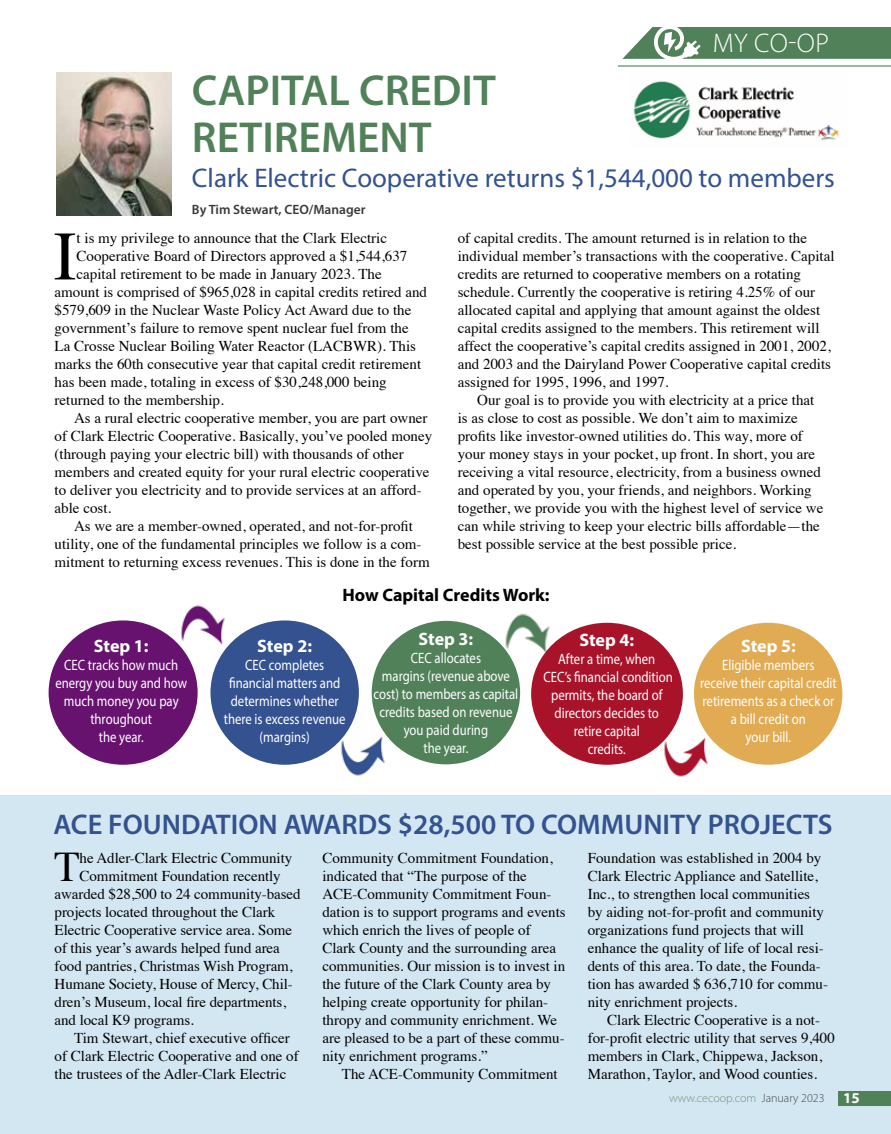
<style>
.page{position:relative;width:891px;height:1134px;background:#fff}
.page>*{position:absolute;margin:0;border:0;box-sizing:border-box;transform-origin:0 0}
.t1{font:69.45px "Times";color:#000}
.t2{font:600 43.5px/46.5px "Myriad Pro";color:#518159}
.t3{font:42.15px "Times";color:#000}
.t4{font:600 28.5px "Myriad Pro";color:#33528f}
.t5{font:27px "Myriad Pro";color:#33528f}
.t6{font:300 27px "Myriad Pro";color:#fff}
.t7{font:700 18px "Myriad Pro";letter-spacing:-.005em;color:#fff}
.t8{font:700 18px "Myriad Pro";color:#000}
.t9{font:15px/18px "Times";color:#000}
.t10{font:15px/18px "Myriad Pro";color:#fff;text-align:center;scale:.85 1}
.t11{font:700 15px "Myriad Pro";color:#fff}
.t12{font:600 13.5px "Myriad Pro";color:#393939}
.t13{font:300 12px "Myriad Pro";color:#729473}
.s1{color:#484848}
</style>
<div class="page">
<div style="left:0;top:796px;width:891px;height:338px;background:#d3e7f3"></div>
<img style="left:634px;top:81px;width:205px;height:60px">
<img style="left:56px;top:72px;width:116px;height:144px">
<div style="left:838px;top:1091px;width:53px;height:14px;background:#518159"></div>
<hr style="left:618px;top:65px;width:273px;height:2px;background:#518159">
<svg style="left:622px;top:27px;width:269px;height:32px;background:#68916e"></svg>
<div style="left:49px;top:620px;width:149px;height:145px;background:#67126f;border-radius:50%"></div>
<div style="left:210px;top:620px;width:149px;height:145px;background:#33528f;border-radius:50%"></div>
<div style="left:372px;top:621px;width:148px;height:143px;background:#518159;border-radius:50%"></div>
<div style="left:531px;top:623px;width:152px;height:142px;background:#a9132a;border-radius:50%"></div>
<div style="left:694px;top:623px;width:148px;height:142px;background:#e1ab53;border-radius:50%"></div>
<img style="left:163px;top:605px;width:81px;height:64px">
<img style="left:323px;top:730px;width:81px;height:46px">
<img style="left:487px;top:613px;width:82px;height:45px">
<img style="left:645px;top:729px;width:81px;height:48px">
<h2 class="t2" style="left:192px;top:66px;width:305px">CAPITAL CREDIT<br>RETIREMENT</h2>
<h3 class="t6" style="left:713px;top:27px;width:118px">MY CO-OP</h3>
<h3 class="t5" style="left:192px;top:161px;width:644px">Clark Electric Cooperative returns $1,544,000 to members</h3>
<p class="t12" style="left:192px;top:201px;width:175px">By Tim Stewart, CEO/Manager</p>
<h1 class="t1" style="left:54px;top:191px;width:25px">I</h1>
<p class="t9" style="left:77px;top:228px;width:312px">t is my privilege to announce that the Clark Electric</p>
<p class="t9" style="left:77px;top:246px;width:332px">Cooperative Board of Directors approved a $1,544,637</p>
<p class="t9" style="left:77px;top:264px;width:307px">capital retirement to be made in January 2023. The</p>
<p class="t9" style="left:55px;top:282px;width:374px">amount is comprised of $965,028 in capital credits retired and</p>
<p class="t9" style="left:55px;top:300px;width:358px">$579,609 in the Nuclear Waste Policy Act Award due to the</p>
<p class="t9" style="left:55px;top:318px;width:356px">government’s failure to remove spent nuclear fuel from the</p>
<p class="t9" style="left:55px;top:336px;width:363px">La Crosse Nuclear Boiling Water Reactor (LACBWR). This</p>
<p class="t9" style="left:55px;top:354px;width:368px">marks the 60th consecutive year that capital credit retirement</p>
<p class="t9" style="left:55px;top:372px;width:334px">has been made, totaling in excess of $30,248,000 being</p>
<p class="t9" style="left:55px;top:390px;width:171px">returned to the membership.</p>
<p class="t9" style="left:74px;top:408px;width:355px">As a rural electric cooperative member, you are part owner</p>
<p class="t9" style="left:55px;top:426px;width:379px">of Clark Electric Cooperative. Basically, you’ve pooled money</p>
<p class="t9" style="left:55px;top:444px;width:351px">(through paying your electric bill) with thousands of other</p>
<p class="t9" style="left:55px;top:462px;width:376px">members and created equity for your rural electric cooperative</p>
<p class="t9" style="left:55px;top:480px;width:369px">to deliver you electricity and to provide services at an afford-</p>
<p class="t9" style="left:55px;top:498px;width:58px">able cost.</p>
<p class="t9" style="left:74px;top:516px;width:340px">As we are a member-owned, operated, and not-for-profit</p>
<p class="t9" style="left:55px;top:534px;width:368px">utility, one of the fundamental principles we follow is a com-</p>
<p class="t9" style="left:55px;top:552px;width:377px">mitment to returning excess revenues. This is done in the form</p>
<p class="t9" style="left:458px;top:228px;width:378px">of capital credits. The amount returned is in relation to the individual member’s transactions with the cooperative. Capital credits are returned to cooperative members on a rotating schedule. Currently the cooperative is retiring 4.25% of our allocated capital and applying that amount against the oldest capital credits assigned to the members. This retirement will affect the cooperative’s capital credits assigned in 2001, 2002, and 2003 and the Dairyland Power Cooperative capital credits assigned for 1995, 1996, and 1997.</p>
<p class="t9" style="left:458px;top:390px;width:367px;text-indent:20px">Our goal is to provide you with electricity at a price that is as close to cost as possible. We don’t aim to maximize profits like investor-owned utilities do. This way, more of your money stays in your pocket, up front. In short, you are receiving a vital resource, electricity, from a business owned and operated by you, your friends, and neighbors. Working together, we provide you with the highest level of service we can while striving to keep your electric bills affordable—the best possible service at the best possible price.</p>
<p class="t7" style="left:94px;top:634px;width:56px">Step 1:</p>
<p class="t10" style="left:55px;top:656px;width:157px">CEC tracks how much energy you buy and how much money you pay throughout<br>the year.</p>
<p class="t8" style="left:343px;top:583px;width:209px">How Capital Credits Work:</p>
<p class="t7" style="left:257px;top:634px;width:56px">Step 2:</p>
<p class="t10" style="left:224px;top:656px;width:145px">CEC completes financial matters and determines whether there is excess revenue (margins)</p>
<p class="t7" style="left:419px;top:628px;width:56px">Step 3:</p>
<p class="t10" style="left:374px;top:649px;width:172px">CEC allocates<br>margins (revenue above cost) to members as capital credits based on revenue you paid during<br>the year.</p>
<p class="t7" style="left:579px;top:628px;width:56px">Step 4:</p>
<p class="t10" style="left:543px;top:649px;width:154px">After a time, when<br>CEC’s financial condition permits, the board of directors decides to retire capital<br>credits.</p>
<p class="t7" style="left:741px;top:634px;width:56px">Step 5:</p>
<p class="t10" style="left:700px;top:656px;width:162px">Eligible members<br>receive their capital credit retirements as a check or a bill credit on<br>your bill.</p>
<h3 class="t4" style="left:53px;top:806px;width:781px">ACE FOUNDATION AWARDS $28,500 TO COMMUNITY PROJECTS</h3>
<h3 class="t3" style="left:54px;top:827px;width:27px">T</h3>
<p class="t9" style="left:80px;top:848px;width:214px">he Adler-Clark Electric Community</p>
<p class="t9" style="left:80px;top:866px;width:203px">Commitment Foundation recently</p>
<p class="t9" style="left:55px;top:884px;width:248px">awarded $28,500 to 24 community-based</p>
<p class="t9" style="left:55px;top:902px;width:222px">projects located throughout the Clark</p>
<p class="t9" style="left:55px;top:920px;width:239px">Electric Cooperative service area. Some</p>
<p class="t9" style="left:55px;top:938px;width:227px">of this year’s awards helped fund area</p>
<p class="t9" style="left:55px;top:956px;width:240px">food pantries, Christmas Wish Program,</p>
<p class="t9" style="left:55px;top:974px;width:240px">Humane Society, House of Mercy, Chil-</p>
<p class="t9" style="left:55px;top:992px;width:233px">dren’s Museum, local fire departments,</p>
<p class="t9" style="left:55px;top:1010px;width:141px">and local K9 programs.</p>
<p class="t9" style="left:74px;top:1028px;width:217px">Tim Stewart, chief executive officer</p>
<p class="t9" style="left:55px;top:1046px;width:246px">of Clark Electric Cooperative and one of</p>
<p class="t9" style="left:55px;top:1064px;width:233px">the trustees of the Adler-Clark Electric</p>
<p class="t9" style="left:322px;top:848px;width:245px">Community Commitment Foundation, indicated that “The purpose of the ACE-Community Commitment Foun&shy;dation is to support programs and events which enrich the lives of people of Clark County and the surrounding area communities. Our mission is to invest in the future of the Clark County area by helping create opportunity for philan&shy;thropy and community enrichment. We are pleased to be a part of these commu&shy;nity enrichment programs.”</p>
<p class="t9" style="left:342px;top:1064px;width:217px">The ACE-Community Commitment</p>
<p class="t9" style="left:588px;top:848px;width:242px">Foundation was established in 2004 by Clark Electric Appliance and Satellite, Inc., to strengthen local communities by aiding not-for-profit and community organizations fund projects that will enhance the quality of life of local resi&shy;dents of this area. To date, the Founda&shy;tion has awarded $ 636,710 for commu&shy;nity enrichment projects.</p>
<p class="t9" style="left:588px;top:1010px;width:249px;text-indent:20px">Clark Electric Cooperative is a not&shy;for-profit electric utility that serves 9,400 members in Clark, Chippewa, Jackson, Marathon, Taylor, and Wood counties.</p>
<p class="t13" style="left:669px;top:1091px;width:157px">www.cecoop.com <span class="s1">January 2023</span></p>
<p class="t11" style="left:843px;top:1088px;width:18px">15</p>
</div>
